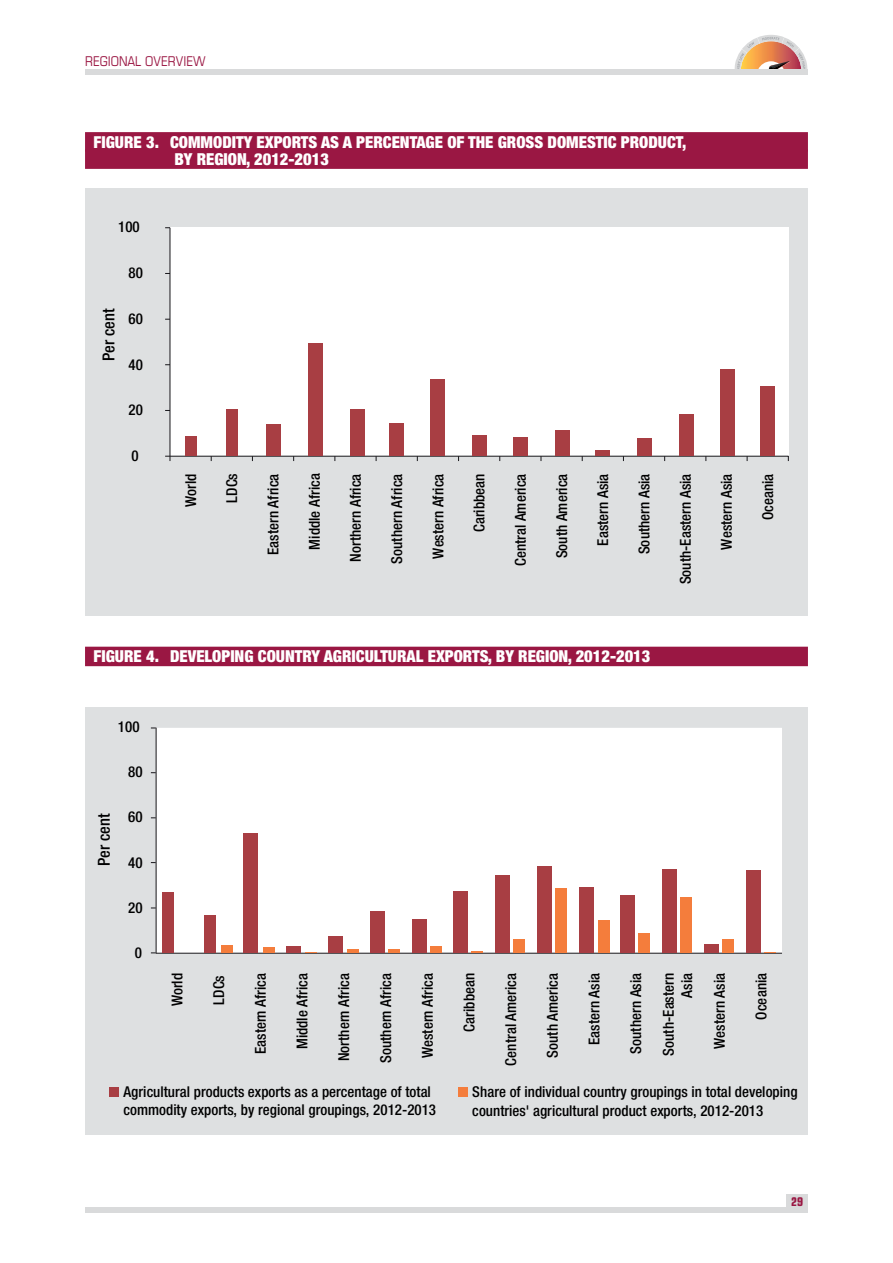
<style>
.page{position:relative;width:893px;height:1263px;background:#fff}
.page>*{position:absolute;margin:0;border:0;box-sizing:border-box;transform-origin:0 0}
.t1{font:900 condensed 16.5px/17.2px "Helvetica Neue LT Com";color:#fff}
.t2{font:500 condensed 16.5px "Helvetica Neue LT Com";color:#000}
.t3{font:500 condensed 15px/32.5px "Helvetica Neue LT Com";color:#000}
.t4{font:condensed 13.5px "Eurostile LT Std";color:#9a1743}
.t5{font:700 condensed 12px "Eurostile LT Std";color:#9a1743}
</style>
<div class="page">
<div style="left:787px;top:1194px;width:21px;height:16px;background:#d9dadb"></div>
<svg style="left:734px;top:35px;width:74px;height:35px"></svg>
<div style="left:85px;top:70px;width:723px;height:5px;background:#d9dadb"></div>
<div style="left:85px;top:1207px;width:723px;height:6px;background:#d9dadb"></div>
<div style="left:85px;top:647px;width:723px;height:19px;background:#9a1743"></div>
<div style="left:85px;top:132px;width:723px;height:20px;background:#9a1743"></div>
<div style="left:85px;top:149px;width:723px;height:20px;background:#9a1743"></div>
<div style="left:85px;top:188px;width:723px;height:427px;background:#dee0e1"></div>
<div style="left:170px;top:228px;width:618px;height:228px;background:#fff"></div>
<hr style="left:170px;top:228px;width:1px;height:228px;background:#18171b">
<svg style="left:165px;top:455px;width:624px;height:7px"></svg>
<div style="left:185px;top:436px;width:12px;height:20px;background:#a83e43"></div>
<div style="left:226px;top:409px;width:12px;height:47px;background:#a83e43"></div>
<div style="left:266px;top:425px;width:15px;height:31px;background:#a83e43"></div>
<div style="left:308px;top:343px;width:14px;height:113px;background:#a83e43"></div>
<div style="left:350px;top:409px;width:15px;height:47px;background:#a83e43"></div>
<div style="left:389px;top:423px;width:15px;height:33px;background:#a83e43"></div>
<div style="left:430px;top:379px;width:15px;height:77px;background:#a83e43"></div>
<div style="left:472px;top:435px;width:14px;height:21px;background:#a83e43"></div>
<div style="left:513px;top:437px;width:15px;height:19px;background:#a83e43"></div>
<div style="left:555px;top:430px;width:14px;height:26px;background:#a83e43"></div>
<div style="left:595px;top:450px;width:15px;height:6px;background:#a83e43"></div>
<div style="left:637px;top:438px;width:15px;height:18px;background:#a83e43"></div>
<div style="left:679px;top:414px;width:15px;height:42px;background:#a83e43"></div>
<div style="left:720px;top:369px;width:15px;height:87px;background:#a83e43"></div>
<div style="left:760px;top:386px;width:15px;height:70px;background:#a83e43"></div>
<div style="left:85px;top:707px;width:723px;height:428px;background:#dee0e1"></div>
<div style="left:156px;top:728px;width:626px;height:225px;background:#fff"></div>
<hr style="left:156px;top:953px;width:626px;height:1px;background:#18171b">
<div style="left:162px;top:892px;width:12px;height:61px;background:#a83e43"></div>
<div style="left:204px;top:916px;width:12px;height:37px;background:#a83e43"></div>
<div style="left:222px;top:945px;width:11px;height:8px;background:#f47d3c"></div>
<div style="left:244px;top:833px;width:14px;height:120px;background:#a83e43"></div>
<div style="left:263px;top:947px;width:12px;height:6px;background:#f47d3c"></div>
<div style="left:286px;top:946px;width:15px;height:7px;background:#a83e43"></div>
<svg style="left:305px;top:952px;width:12px;height:1px"></svg>
<div style="left:328px;top:937px;width:15px;height:16px;background:#a83e43"></div>
<svg style="left:347px;top:950px;width:12px;height:3px"></svg>
<div style="left:370px;top:911px;width:14px;height:42px;background:#a83e43"></div>
<svg style="left:388px;top:950px;width:12px;height:3px"></svg>
<div style="left:412px;top:919px;width:14px;height:34px;background:#a83e43"></div>
<div style="left:430px;top:946px;width:12px;height:7px;background:#f47d3c"></div>
<div style="left:453px;top:891px;width:15px;height:62px;background:#a83e43"></div>
<svg style="left:471px;top:952px;width:12px;height:1px"></svg>
<div style="left:495px;top:875px;width:15px;height:78px;background:#a83e43"></div>
<div style="left:513px;top:939px;width:12px;height:14px;background:#f47d3c"></div>
<div style="left:537px;top:866px;width:14px;height:87px;background:#a83e43"></div>
<div style="left:555px;top:888px;width:12px;height:65px;background:#f47d3c"></div>
<div style="left:580px;top:887px;width:14px;height:66px;background:#a83e43"></div>
<div style="left:598px;top:921px;width:12px;height:32px;background:#f47d3c"></div>
<div style="left:620px;top:895px;width:15px;height:58px;background:#a83e43"></div>
<div style="left:638px;top:933px;width:12px;height:20px;background:#f47d3c"></div>
<div style="left:662px;top:869px;width:15px;height:84px;background:#a83e43"></div>
<div style="left:680px;top:897px;width:12px;height:56px;background:#f47d3c"></div>
<div style="left:704px;top:944px;width:14px;height:9px;background:#a83e43"></div>
<div style="left:722px;top:939px;width:12px;height:14px;background:#f47d3c"></div>
<div style="left:746px;top:870px;width:14px;height:83px;background:#a83e43"></div>
<svg style="left:764px;top:952px;width:12px;height:1px"></svg>
<div style="left:109px;top:1088px;width:9px;height:9px;background:#a83e43"></div>
<div style="left:458px;top:1088px;width:9px;height:9px;background:#f47d3c"></div>
<hr style="left:156px;top:728px;width:1px;height:225px;background:#18171b">
<p class="t4" style="left:85px;top:54px;width:122px">REGIONAL OVERVIEW</p>
<p class="t1" style="left:174px;top:135px;width:513px;text-indent:-81px">FIGURE 3. COMMODITY EXPORTS AS A PERCENTAGE OF THE GROSS DOMESTIC PRODUCT,<br>BY REGION, 2012-2013</p>
<p class="t3" style="left:118px;top:212px;width:23px">100</p>
<p class="t2" style="left:103px;top:361px;width:54px;rotate:-90deg">Per cent</p>
<p class="t3" style="left:129px;top:258px;width:16px">80</p>
<p class="t3" style="left:129px;top:304px;width:16px">60</p>
<p class="t3" style="left:129px;top:349px;width:16px">40</p>
<p class="t3" style="left:129px;top:395px;width:16px">20</p>
<p class="t3" style="left:131px;top:441px;width:9px">0</p>
<p class="t3" style="left:176px;top:507px;width:35px;rotate:-90deg">World</p>
<p class="t3" style="left:217px;top:502px;width:31px;rotate:-90deg">LDCs</p>
<p class="t3" style="left:258px;top:555px;width:83px;rotate:-90deg">Eastern Africa</p>
<p class="t3" style="left:299px;top:550px;width:78px;rotate:-90deg">Middle Africa</p>
<p class="t3" style="left:341px;top:562px;width:90px;rotate:-90deg">Northern Africa</p>
<p class="t3" style="left:382px;top:563px;width:91px;rotate:-90deg">Southern Africa</p>
<p class="t3" style="left:423px;top:559px;width:87px;rotate:-90deg">Western Africa</p>
<p class="t3" style="left:464px;top:532px;width:60px;rotate:-90deg">Caribbean</p>
<p class="t3" style="left:506px;top:566px;width:94px;rotate:-90deg">Central America</p>
<p class="t3" style="left:547px;top:558px;width:86px;rotate:-90deg">South America</p>
<p class="t3" style="left:588px;top:546px;width:73px;rotate:-90deg">Eastern Asia</p>
<p class="t3" style="left:629px;top:554px;width:82px;rotate:-90deg">Southern Asia</p>
<p class="t3" style="left:670px;top:584px;width:112px;rotate:-90deg">South-Eastern Asia</p>
<p class="t3" style="left:712px;top:550px;width:77px;rotate:-90deg">Western Asia</p>
<p class="t3" style="left:753px;top:520px;width:48px;rotate:-90deg">Oceania</p>
<p class="t1" style="left:94px;top:649px;width:558px">FIGURE 4. DEVELOPING COUNTRY AGRICULTURAL EXPORTS, BY REGION, 2012-2013</p>
<p class="t3" style="left:118px;top:712px;width:23px">100</p>
<p class="t2" style="left:98px;top:866px;width:54px;rotate:-90deg">Per cent</p>
<p class="t3" style="left:128px;top:757px;width:16px">80</p>
<p class="t3" style="left:128px;top:802px;width:16px">60</p>
<p class="t3" style="left:128px;top:847px;width:16px">40</p>
<p class="t3" style="left:128px;top:892px;width:16px">20</p>
<p class="t3" style="left:135px;top:937px;width:9px">0</p>
<p class="t3" style="left:162px;top:1006px;width:35px;rotate:-90deg">World</p>
<p class="t3" style="left:204px;top:1004px;width:31px;rotate:-90deg">LDCs</p>
<p class="t3" style="left:246px;top:1054px;width:83px;rotate:-90deg">Eastern Africa</p>
<p class="t3" style="left:287px;top:1049px;width:78px;rotate:-90deg">Middle Africa</p>
<p class="t3" style="left:329px;top:1061px;width:90px;rotate:-90deg">Northern Africa</p>
<p class="t3" style="left:371px;top:1063px;width:91px;rotate:-90deg">Southern Africa</p>
<p class="t3" style="left:412px;top:1058px;width:86px;rotate:-90deg">Western Africa</p>
<p class="t3" style="left:454px;top:1031px;width:60px;rotate:-90deg">Caribbean</p>
<p class="t3" style="left:496px;top:1065px;width:94px;rotate:-90deg">Central America</p>
<p class="t3" style="left:538px;top:1058px;width:86px;rotate:-90deg">South America</p>
<p class="t3" style="left:579px;top:1045px;width:73px;rotate:-90deg">Eastern Asia</p>
<p class="t3" style="left:621px;top:1055px;width:84px;rotate:-90deg">Southern Asia<br>South-Eastern</p>
<p class="t3" style="left:672px;top:1049px;width:77px;text-align:right;rotate:-90deg">Asia<br>Western Asia</p>
<p class="t3" style="left:746px;top:1019px;width:48px;rotate:-90deg">Oceania</p>
<p class="t3" style="left:123px;top:1084px;width:314px;line-height:18.3px">Agricultural products exports as a percentage of total commodity exports, by regional groupings, 2012-2013</p>
<p class="t3" style="left:472px;top:1084px;width:327px;line-height:18.3px">Share of individual country groupings in total developing countries' agricultural product exports, 2012-2013</p>
<p class="t5" style="left:791px;top:1195px;width:13px">29</p>
</div>
